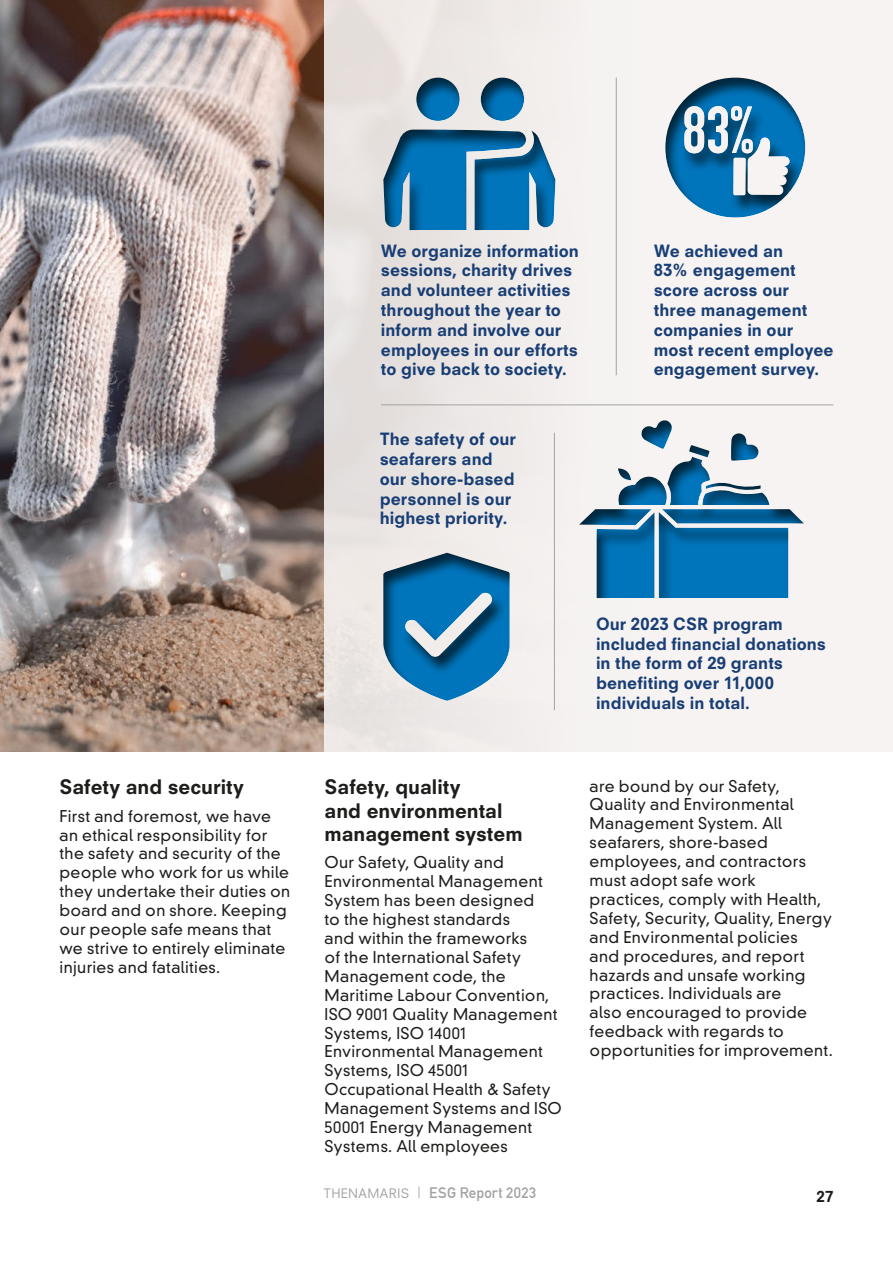
<style>
.page{position:relative;width:893px;height:1263px;background:#fff}
.page>*{position:absolute;margin:0;border:0;box-sizing:border-box;transform-origin:0 0}
.t1{font:800 19.5px/23.4px "Neuzeit SLT Std";color:#1d1d1b}
.t2{font:800 16.5px/19.8px "Neuzeit SLT Std";color:#183e75}
.t3{font:300 15.75px/18.9px "DIN Neuzeit Grotesk Std";letter-spacing:.02em;color:#1d1d1b}
.t4{font:15px "DIN Mittelschrift Std";letter-spacing:.015em;color:#a3a3a3}
.t5{font:800 15px "Neuzeit SLT Std";color:#1d1d1b}
.s1{font-family:"Neuzeit SLT Std";font-size:12.75px}
.s2{font-family:"Neuzeit SLT Std"}
</style>
<div class="page">
<img style="left:0;top:0;width:325px;height:751px">
<div style="left:325px;top:0;width:568px;height:751px;background:linear-gradient(to right,#e8e4e1,#faf8f7)"></div>
<hr style="left:381px;top:404px;width:452px;height:1px;background:#a3a3a3">
<hr style="left:554px;top:433px;width:1px;height:277px;background:#a3a3a3">
<hr style="left:616px;top:78px;width:1px;height:297px;background:#a3a3a3">
<div style="left:552px;top:402px;width:276px;height:198px;background:#1d1d1b;opacity:.75"></div>
<div style="left:639px;top:59px;width:190px;height:161px;background:#1d1d1b;opacity:.75"></div>
<div style="left:358px;top:59px;width:222px;height:173px;background:#1d1d1b;opacity:.75"></div>
<div style="left:369px;top:542px;width:153px;height:159px;background:#1d1d1b;opacity:.75"></div>
<p class="t2" style="left:381px;top:240px;width:199px">We organize information sessions, charity drives and volunteer activities throughout the year to inform and involve our employees in our efforts to give back to society.</p>
<p class="t2" style="left:380px;top:429px;width:138px">The safety of our seafarers and our shore-based personnel is our highest priority.</p>
<p class="t2" style="left:654px;top:240px;width:181px">We achieved an<br>83% engagement score across our three management companies in our most recent employee engagement survey.</p>
<p class="t1" style="left:60px;top:775px;width:186px">Safety and security</p>
<p class="t3" style="left:60px;top:806px;width:232px">First and foremost, we have an ethical responsibility for the safety and security of the people who work for us while they undertake their duties on board and on shore. Keeping our people safe means that we strive to entirely eliminate injuries and fatalities.</p>
<p class="t1" style="left:325px;top:775px;width:200px">Safety, quality<br>and environmental management system</p>
<p class="t3" style="left:325px;top:853px;width:239px">Our Safety, Quality and<br>Environmental Management<br>System has been designed<br>to the highest standards<br>and within the frameworks<br>of the International Safety<br>Management code, the<br>Maritime Labour Convention,<br>ISO 9001 Quality Management<br>Systems, ISO 14001<br>Environmental Management<br>Systems, ISO 45001<br>Occupational Health &amp; Safety<br>Management Systems and ISO<br>50001 Energy Management<br>Systems. All employees</p>
<p class="t4" style="left:324px;top:1184px;width:214px"><span class="s1">THENAMARIS</span> <span class="s2">|</span> ESG Report 2023</p>
<p class="t2" style="left:596px;top:614px;width:232px">Our 2023 CSR program included financial donations in the form of 29 grants benefiting over 11,000 individuals in total.</p>
<p class="t3" style="left:590px;top:776px;width:245px">are bound by our Safety,<br>Quality and Environmental<br>Management System. All seafarers, shore-based employees, and contractors must adopt safe work practices, comply with Health,<br>Safety, Security, Quality, Energy and Environmental policies<br>and procedures, and report hazards and unsafe working practices. Individuals are<br>also encouraged to provide feedback with regards to opportunities for improvement.</p>
<p class="t5" style="left:816px;top:1187px;width:18px">27</p>
</div>
